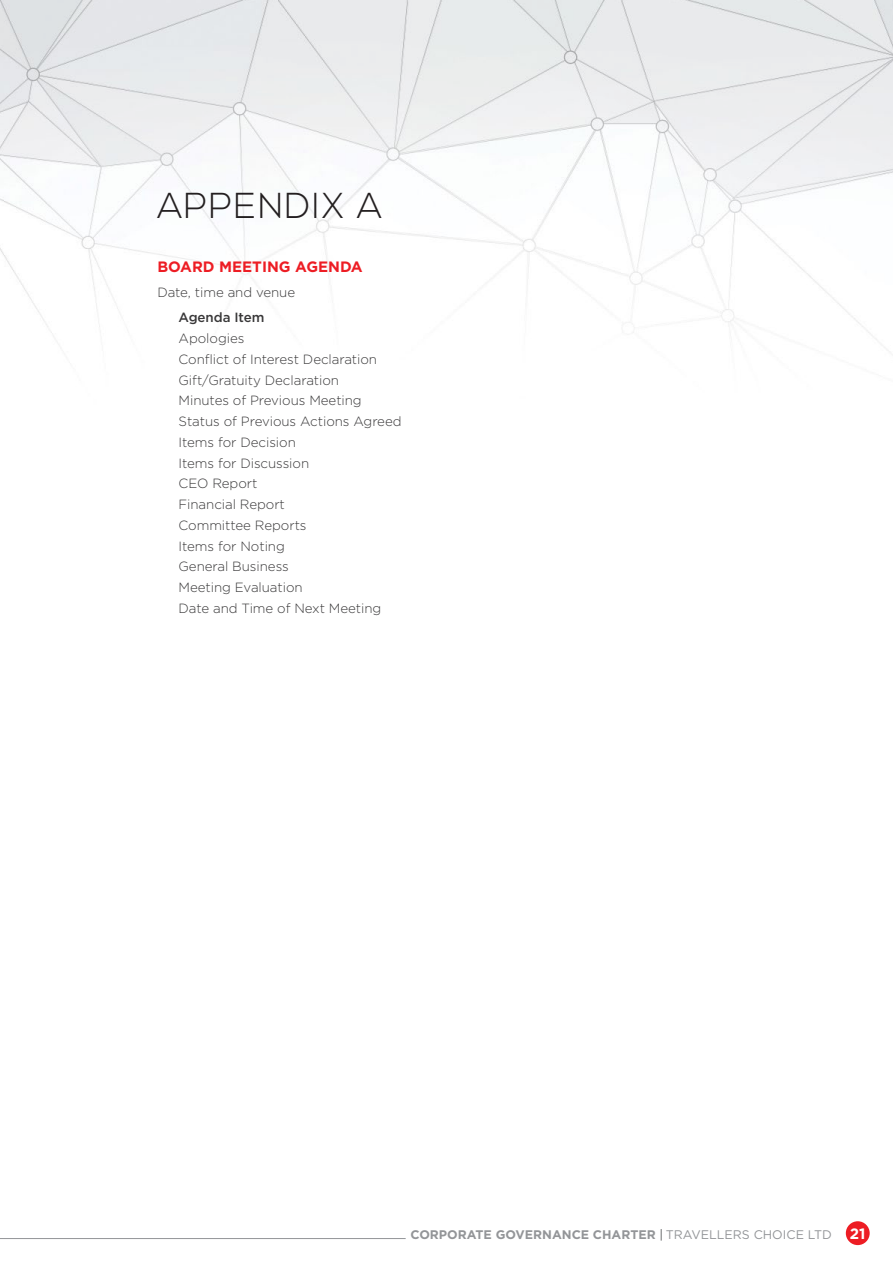
<style>
.page{position:relative;width:893px;height:1263px;background:#fff}
.page>*{position:absolute;margin:0;border:0;box-sizing:border-box;transform-origin:0 0}
.t1{font:300 36px "Nexa";letter-spacing:.04em;color:#231f20}
.t2{font:700 15px "Gotham";color:#ed1d24}
.t3{font:300 13.35px/20.7px "Gotham";letter-spacing:-.005em;color:#393839}
.t4{font:500 13.35px "Gotham";letter-spacing:-.005em;color:#393839}
.t5{font:700 12.45px "Gotham";color:#939598}
.s1{font-weight:400;color:#58595b}
.s2{font-weight:400}
.s3{font-size:15px;color:#fff}
</style>
<div class="page">
<img style="left:0;top:0;width:893px;height:348px">
<div style="left:846px;top:1221px;width:24px;height:24px;background:#ed1d24;border-radius:50%"></div>
<hr style="left:0;top:1238px;width:406px;height:1px;background:#939598">
<h1 class="t1" style="left:157px;top:185px;width:226px">APPENDIX A</h1>
<p class="t2" style="left:157px;top:257px;width:207px">BOARD MEETING AGENDA</p>
<p class="t3" style="left:157px;top:282px;width:139px">Date, time and venue</p>
<p class="t4" style="left:179px;top:309px;width:87px">Agenda Item</p>
<p class="t3" style="left:179px;top:328px;width:224px">Apologies<br>Conflict of Interest Declaration<br>Gift/Gratuity Declaration<br>Minutes of Previous Meeting<br>Status of Previous Actions Agreed<br>Items for Decision<br>Items for Discussion<br>CEO Report<br>Financial Report<br>Committee Reports<br>Items for Noting<br>General Business<br>Meeting Evaluation<br>Date and Time of Next Meeting</p>
<p class="t5" style="left:410px;top:1226px;width:457px">CORPORATE GOVERNANCE CHARTER <span class="s1">|</span> <span class="s2">TRAVELLERS CHOICE LTD</span> <span class="s3">21</span></p>
</div>
